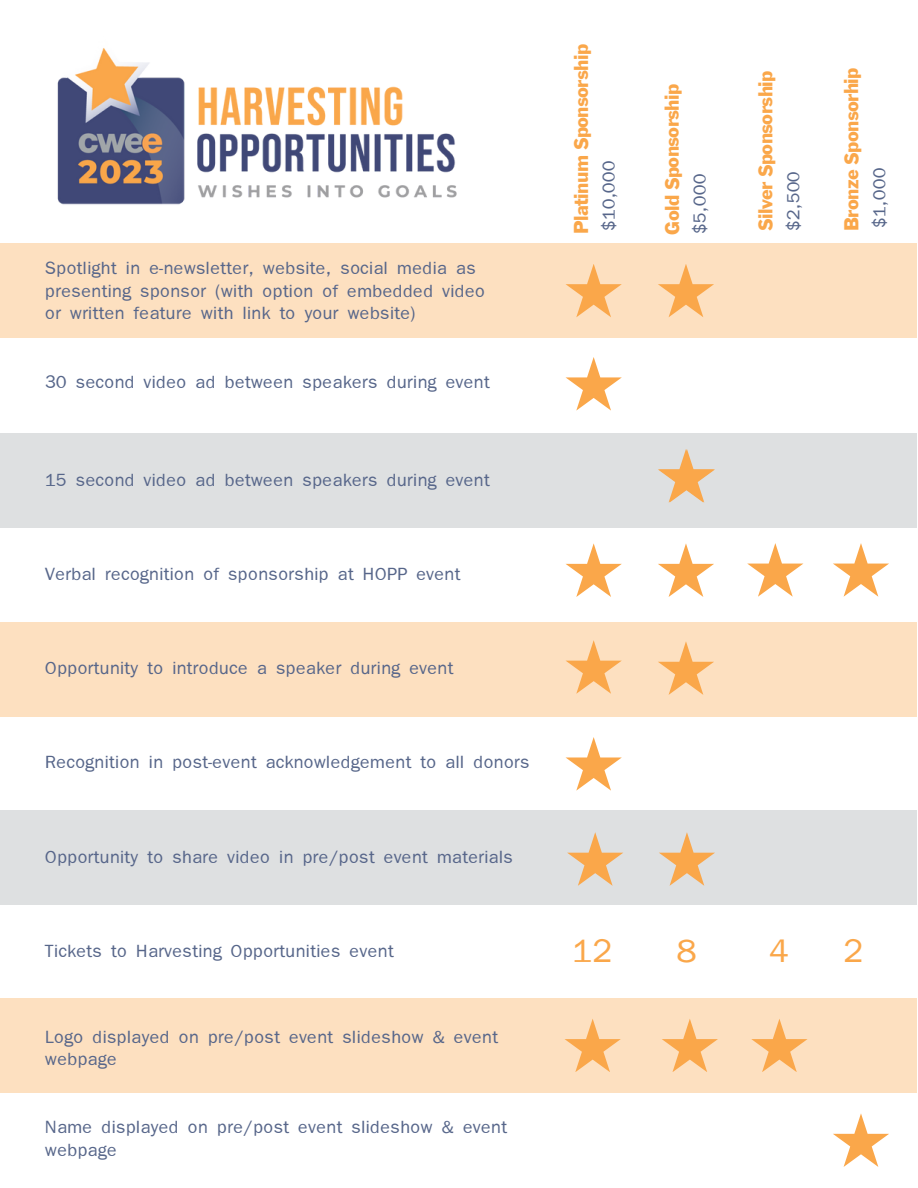
<style>
.page{position:relative;width:918px;height:1188px;background:#fff}
.page>*{position:absolute;margin:0;border:0;box-sizing:border-box;transform-origin:0 0}
.t1{font:300 36px "Franklin Gothic";color:#faa74a}
.t2{font:21px "Franklin Gothic";letter-spacing:-.035em;color:#faa74a}
.t3{font:300 19.5px/22.5px "Franklin Gothic";letter-spacing:.01em;color:#57668a}
</style>
<div class="page">
<div style="left:0;top:810px;width:917px;height:94px;background:#dee0e1"></div>
<div style="left:0;top:622px;width:917px;height:94px;background:#fde0c0"></div>
<svg style="left:658px;top:641px;width:56px;height:54px"></svg>
<div style="left:0;top:433px;width:917px;height:94px;background:#dee0e1"></div>
<img style="left:57px;top:48px;width:400px;height:157px">
<div style="left:0;top:243px;width:917px;height:95px;background:#fde0c0"></div>
<div style="left:0;top:998px;width:917px;height:95px;background:#fde0c0"></div>
<svg style="left:662px;top:1019px;width:56px;height:53px"></svg>
<svg style="left:566px;top:640px;width:56px;height:54px"></svg>
<svg style="left:566px;top:737px;width:56px;height:54px"></svg>
<svg style="left:565px;top:1019px;width:56px;height:53px"></svg>
<svg style="left:566px;top:264px;width:56px;height:53px"></svg>
<svg style="left:658px;top:264px;width:56px;height:53px"></svg>
<svg style="left:658px;top:543px;width:56px;height:54px"></svg>
<svg style="left:747px;top:543px;width:56px;height:54px"></svg>
<svg style="left:833px;top:543px;width:56px;height:54px"></svg>
<svg style="left:658px;top:449px;width:57px;height:54px"></svg>
<svg style="left:566px;top:357px;width:56px;height:54px"></svg>
<svg style="left:566px;top:543px;width:56px;height:54px"></svg>
<svg style="left:567px;top:832px;width:56px;height:54px"></svg>
<svg style="left:751px;top:1019px;width:57px;height:53px"></svg>
<svg style="left:833px;top:1113px;width:56px;height:54px"></svg>
<svg style="left:659px;top:832px;width:56px;height:54px"></svg>
<p class="t3" style="left:45px;top:257px;width:441px">Spotlight in e-newsletter, website, social media as presenting sponsor (with option of embedded video or written feature with link to your website)</p>
<p class="t3" style="left:45px;top:371px;width:446px">30 second video ad between speakers during event</p>
<p class="t3" style="left:45px;top:468px;width:446px">15 second video ad between speakers during event</p>
<p class="t3" style="left:45px;top:562px;width:417px">Verbal recognition of sponsorship at HOPP event</p>
<p class="t3" style="left:45px;top:656px;width:410px">Opportunity to introduce a speaker during event</p>
<p class="t3" style="left:45px;top:751px;width:486px">Recognition in post-event acknowledgement to all donors</p>
<p class="t3" style="left:45px;top:845px;width:469px">Opportunity to share video in pre/post event materials</p>
<p class="t2" style="left:574px;top:234px;width:192px;rotate:-90deg">P al t ni um Sponsorsh pi</p>
<p class="t3" style="left:597px;top:231px;width:73px;rotate:-90deg">$10,000</p>
<p class="t2" style="left:665px;top:235px;width:152px;rotate:-90deg">Go dl Sponsorsh pi</p>
<p class="t2" style="left:758px;top:231px;width:162px;rotate:-90deg">Si vl er Sponsorsh pi</p>
<p class="t2" style="left:844px;top:231px;width:165px;rotate:-90deg">Bronze Sponsorh pi</p>
<p class="t3" style="left:688px;top:234px;width:62px;rotate:-90deg">$5,000</p>
<p class="t3" style="left:782px;top:231px;width:62px;rotate:-90deg">$2,500</p>
<p class="t3" style="left:868px;top:228px;width:62px;rotate:-90deg">$1,000</p>
<p class="t3" style="left:45px;top:940px;width:350px">Tickets to Harvesting Opportunities event</p>
<h1 class="t1" style="left:573px;top:932px;width:42px">12</h1>
<h1 class="t1" style="left:676px;top:932px;width:21px">8</h1>
<h1 class="t1" style="left:769px;top:932px;width:21px">4</h1>
<h1 class="t1" style="left:844px;top:932px;width:21px">2</h1>
<p class="t3" style="left:45px;top:1025px;width:454px">Logo displayed on pre/post event slideshow &amp; event webpage</p>
<p class="t3" style="left:45px;top:1116px;width:464px">Name displayed on pre/post event slideshow &amp; event webpage</p>
</div>
